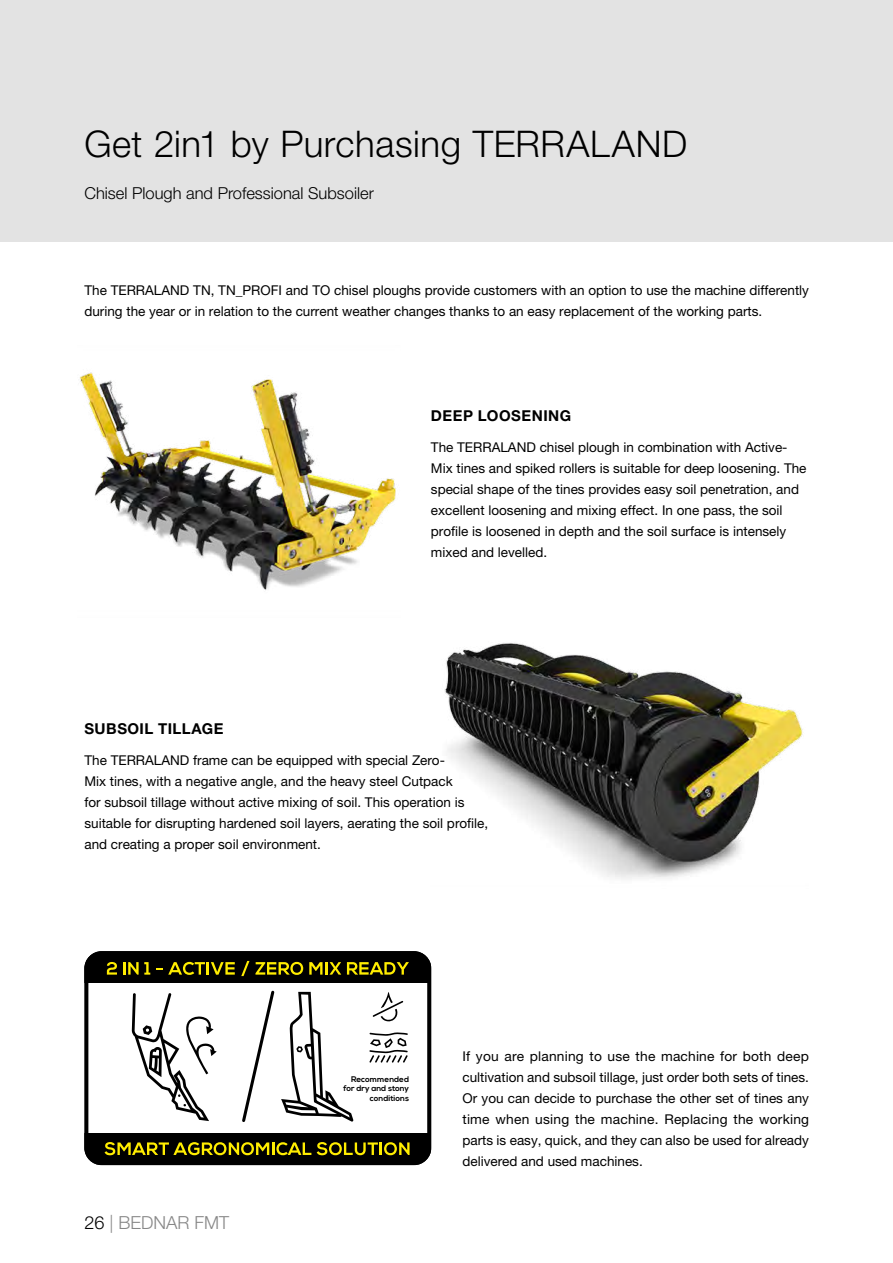
<style>
.page{position:relative;width:893px;height:1263px;background:#fff}
.page>*{position:absolute;margin:0;border:0;box-sizing:border-box;transform-origin:0 0}
.Nadpis_1{font:300 36.75px "Helvetica Neue LT Pro";letter-spacing:.015em;color:#000}
.t1{font:300 18px "Helvetica Neue LT Pro";color:#878787}
.perex_katalogu{font:300 16.5px "Helvetica Neue LT Pro";color:#000}
.Nadpis_1-2{font:700 15px "Helvetica Neue LT Pro";letter-spacing:.03em;color:#000}
.Základní_text{font:13.5px/21px "Helvetica Neue LT Pro";color:#000}
.t2{font:700 8.1px/9.8px "Nexa";color:#000;text-align:right}
.s1{color:#000}
</style>
<div class="page">
<div style="left:0;top:0;width:893px;height:242px;background:#e3e3e3"></div>
<img style="left:80px;top:372px;width:316px;height:218px">
<img style="left:444px;top:643px;width:359px;height:236px">
<svg style="left:84px;top:951px;width:347px;height:214px"></svg>
<svg style="left:132px;top:993px;width:85px;height:128px"></svg>
<svg style="left:373px;top:992px;width:30px;height:29px"></svg>
<svg style="left:369px;top:1032px;width:39px;height:30px"></svg>
<svg style="left:240px;top:988px;width:113px;height:136px"></svg>
<p class="Nadpis_1" style="left:84px;top:122px;width:604px">Get 2in1 by Purchasing TERRALAND</p>
<p class="perex_katalogu" style="left:84px;top:183px;width:291px">Chisel Plough and Professional Subsoiler</p>
<p class="Základní_text" style="left:84px;top:279px;width:726px">The TERRALAND TN, TN_PROFI and TO chisel ploughs provide customers with an option to use the machine differently during the year or in relation to the current weather changes thanks to an easy replacement of the working parts.</p>
<p class="Nadpis_1-2" style="left:431px;top:406px;width:142px">DEEP LOOSENING</p>
<p class="Základní_text" style="left:431px;top:437px;width:377px">The TERRALAND chisel plough in combination with Active-Mix tines and spiked rollers is suitable for deep loosening. The special shape of the tines provides easy soil penetration, and excellent loosening and mixing effect. In one pass, the soil profile is loosened in depth and the soil surface is intensely mixed and levelled.</p>
<p class="Nadpis_1-2" style="left:84px;top:719px;width:141px">SUBSOIL TILLAGE</p>
<p class="Základní_text" style="left:84px;top:750px;width:405px">The TERRALAND frame can be equipped with special Zero-<br>Mix tines, with a negative angle, and the heavy steel Cutpack<br>for subsoil tillage without active mixing of soil. This operation is suitable for disrupting hardened soil layers, aerating the soil profile, and creating a proper soil environment.</p>
<h2 class="t1" style="left:84px;top:1211px;width:146px"><span class="s1">26</span> | BEDNAR FMT</h2>
<p class="t2" style="left:344px;top:1074px;width:67px">Recommended for dry and stony conditions</p>
<p class="Základní_text" style="left:462px;top:1045px;width:348px;text-align:justify">If you are planning to use the machine for both deep cultivation and subsoil tillage, just order both sets of tines.<br>Or you can decide to purchase the other set of tines any time when using the machine. Replacing the working parts is easy, quick, and they can also be used for already delivered and used machines.</p>
</div>
